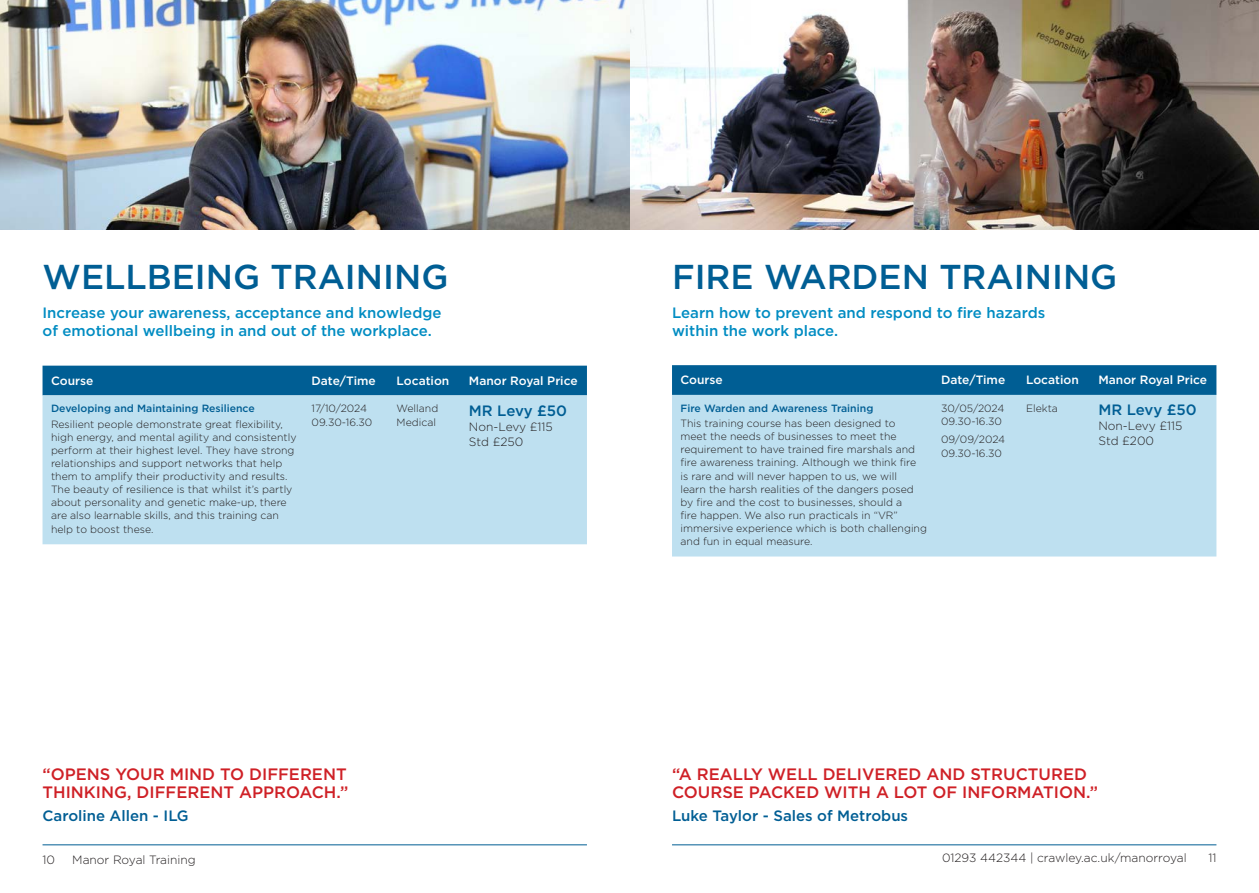
<style>
.page{position:relative;width:1259px;height:893px;background:#fff}
.page>*{position:absolute;margin:0;border:0;box-sizing:border-box;transform-origin:0 0}
.Page_-_Header{font:500 34.5px "Gotham";color:#005e94}
.Page_-_Quote{font:500 16.5px/18px "Gotham";color:#cf2026}
.Page_-_Intro_text{font:500 15px/18px "Gotham";color:#008cc2}
.Page_-_Intro_text-2{font:500 15px "Gotham";color:#005e94}
.Table_-_Copy{font:500 15px "Gotham";letter-spacing:-.01em;color:#005e94}
.Table_-_Copy-2{font:300 12px/15px "Gotham";color:#231f20}
.Table_-_Headings{font:500 12px "Gotham";color:#fff}
.Table_-_Copy-3{font:300 10.5px/13.2px "Gotham";color:#231f20}
.Table_-_Copy-4{font:500 10.5px "Gotham";color:#005e94}
</style>
<div class="page">
<hr style="left:43px;top:844px;width:544px;height:1px;background:#005e94">
<hr style="left:672px;top:844px;width:544px;height:1px;background:#005e94">
<div style="left:672px;top:365px;width:544px;height:30px;background:#005e94"></div>
<div style="left:672px;top:395px;width:544px;height:161px;background:#bee0f0"></div>
<img style="left:629px;top:0;width:630px;height:230px">
<div style="left:43px;top:366px;width:544px;height:29px;background:#005e94"></div>
<div style="left:43px;top:395px;width:544px;height:149px;background:#bee0f0"></div>
<img style="left:0;top:0;width:629px;height:230px">
<p class="Page_-_Header" style="left:43px;top:254px;width:407px">WELLBEING TRAINING</p>
<p class="Page_-_Intro_text" style="left:43px;top:304px;width:400px">Increase your awareness, acceptance and knowledge of emotional wellbeing in and out of the workplace.</p>
<p class="Table_-_Headings" style="left:51px;top:373px;width:44px">Course</p>
<p class="Table_-_Headings" style="left:311px;top:373px;width:66px">Date/Time</p>
<p class="Table_-_Headings" style="left:397px;top:373px;width:54px">Location</p>
<p class="Table_-_Headings" style="left:469px;top:373px;width:110px">Manor Royal Price</p>
<p class="Table_-_Copy-4" style="left:51px;top:402px;width:205px">Developing and Maintaining Resilience</p>
<p class="Table_-_Copy-3" style="left:51px;top:417px;width:247px">Resilient people demonstrate great flexibility, high energy, and mental agility and consistently perform at their highest level. They have strong relationships and support networks that help them to amplify their productivity and results.<br>The beauty of resilience is that whilst it’s partly about personality and genetic make-up, there are also learnable skills, and this training can help to boost these.</p>
<p class="Table_-_Copy-3" style="left:311px;top:402px;width:62px">17/10/2024<br>09.30-16.30</p>
<p class="Table_-_Copy-3" style="left:396px;top:402px;width:43px">Welland<br>Medical</p>
<p class="Table_-_Copy" style="left:469px;top:401px;width:100px">MR Levy £50</p>
<p class="Table_-_Copy-2" style="left:469px;top:419px;width:85px">Non-Levy £115<br>Std £250</p>
<p class="Page_-_Quote" style="left:43px;top:765px;width:307px">“OPENS YOUR MIND TO DIFFERENT<br>THINKING, DIFFERENT APPROACH.”</p>
<p class="Page_-_Intro_text-2" style="left:43px;top:806px;width:148px">Caroline Allen - ILG</p>
<p class="Page_-_Header" style="left:672px;top:254px;width:447px">FIRE WARDEN TRAINING</p>
<p class="Page_-_Intro_text" style="left:672px;top:304px;width:375px">Learn how to prevent and respond to fire hazards within the work place.</p>
<p class="Table_-_Headings" style="left:680px;top:372px;width:44px">Course</p>
<p class="Table_-_Headings" style="left:941px;top:372px;width:66px">Date/Time</p>
<p class="Table_-_Headings" style="left:1026px;top:372px;width:54px">Location</p>
<p class="Table_-_Headings" style="left:1098px;top:372px;width:110px">Manor Royal Price</p>
<p class="Table_-_Copy-4" style="left:680px;top:401px;width:194px">Fire Warden and Awareness Training</p>
<p class="Table_-_Copy-3" style="left:680px;top:416px;width:248px">This training course has been designed to<br>meet the needs of businesses to meet the requirement to have trained fire marshals and fire awareness training. Although we think fire<br>is rare and will never happen to us, we will<br>learn the harsh realities of the dangers posed by fire and the cost to businesses, should a<br>fire happen. We also run practicals in “VR” immersive experience which is both challenging and fun in equal measure.</p>
<p class="Table_-_Copy-3" style="left:941px;top:401px;width:65px">30/05/2024<br>09.30-16.30</p>
<p class="Table_-_Copy-3" style="left:941px;top:432px;width:66px">09/09/2024<br>09.30-16.30</p>
<p class="Table_-_Copy-3" style="left:1026px;top:401px;width:33px">Elekta</p>
<p class="Table_-_Copy" style="left:1098px;top:400px;width:100px">MR Levy £50</p>
<p class="Table_-_Copy-2" style="left:1098px;top:418px;width:85px">Non-Levy £115<br>Std £200</p>
<p class="Page_-_Quote" style="left:672px;top:765px;width:428px">“A REALLY WELL DELIVERED AND STRUCTURED<br>COURSE PACKED WITH A LOT OF INFORMATION.”</p>
<p class="Page_-_Intro_text-2" style="left:672px;top:806px;width:238px">Luke Taylor - Sales of Metrobus</p>
<p class="Table_-_Copy-2" style="left:43px;top:852px;width:14px">10</p>
<p class="Table_-_Copy-2" style="left:72px;top:852px;width:125px">Manor Royal Training</p>
<p class="Table_-_Copy-2" style="left:942px;top:850px;width:246px">01293 442344 | crawley.ac.uk/manorroyal</p>
<p class="Table_-_Copy-2" style="left:1208px;top:850px;width:10px">11</p>
</div>
